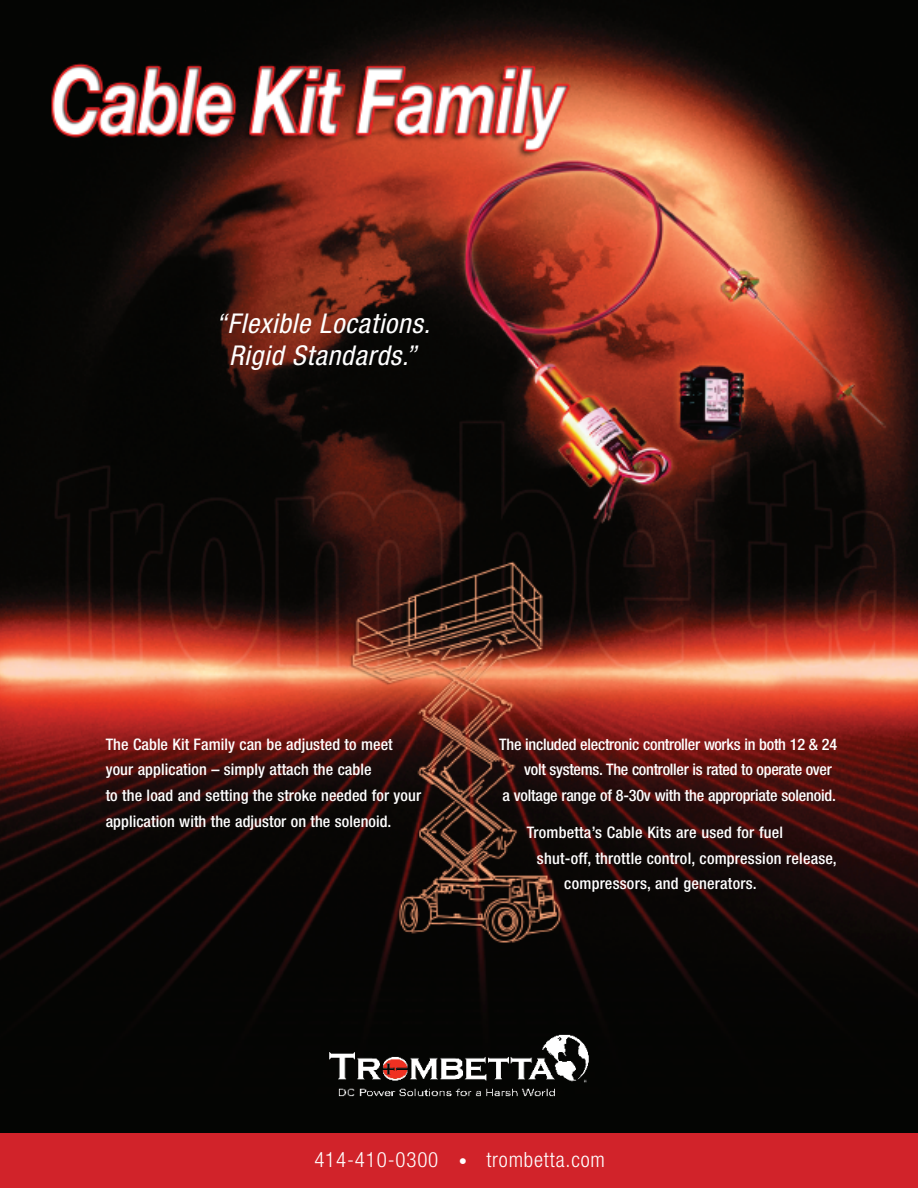
<style>
.page{position:relative;width:918px;height:1188px;background:#fff}
.page>*{position:absolute;margin:0;border:0;box-sizing:border-box;transform-origin:0 0}
.t1{font:italic condensed 27.3px/31.8px "Helvetica Neue";letter-spacing:.025em;color:#fff;text-align:center}
.t2{font:300 condensed 21px "Helvetica Neue LT Std";letter-spacing:.04em;color:#fff}
.t3{font:500 condensed 15.9px/25.8px "Helvetica Neue";letter-spacing:.005em;color:#fff}
.t4{font:500 condensed 15.9px "Helvetica Neue";letter-spacing:-.015em;color:#fff}
.t5{font:500 condensed 15.9px "Helvetica Neue";letter-spacing:-.02em;color:#fff}
.s1{font-weight:400;font-size:16.5px}
</style>
<div class="page">
<img style="left:0;top:0;width:918px;height:1134px">
<div style="left:0;top:1134px;width:918px;height:54px;background:#d1232a"></div>
<img style="left:328px;top:1033px;width:262px;height:66px">
<h1 class="t1" style="left:216px;top:308px;width:216px">“Flexible Locations.<br>Rigid Standards.”</h1>
<p class="t3" style="left:106px;top:731px;width:317px">The Cable Kit Family can be adjusted to meet your application – simply attach the cable<br>to the load and setting the stroke needed for your application with the adjustor on the solenoid.</p>
<p class="t4" style="left:499px;top:734px;width:340px">The included electronic controller works in both 12 &amp; 24</p>
<p class="t5" style="left:524px;top:760px;width:309px">volt systems. The controller is rated to operate over</p>
<p class="t4" style="left:503px;top:786px;width:335px">a voltage range of 8-30v with the appropriate solenoid.</p>
<p class="t3" style="left:527px;top:819px;width:258px">Trombetta’s Cable Kits are used for fuel</p>
<p class="t3" style="left:537px;top:845px;width:301px">shut-off, throttle control, compression release,</p>
<p class="t3" style="left:564px;top:871px;width:194px">compressors, and generators.</p>
<h2 class="t2" style="left:314px;top:1147px;width:292px">414-410-0300 <span class="s1">•</span> trombetta.com</h2>
</div>
